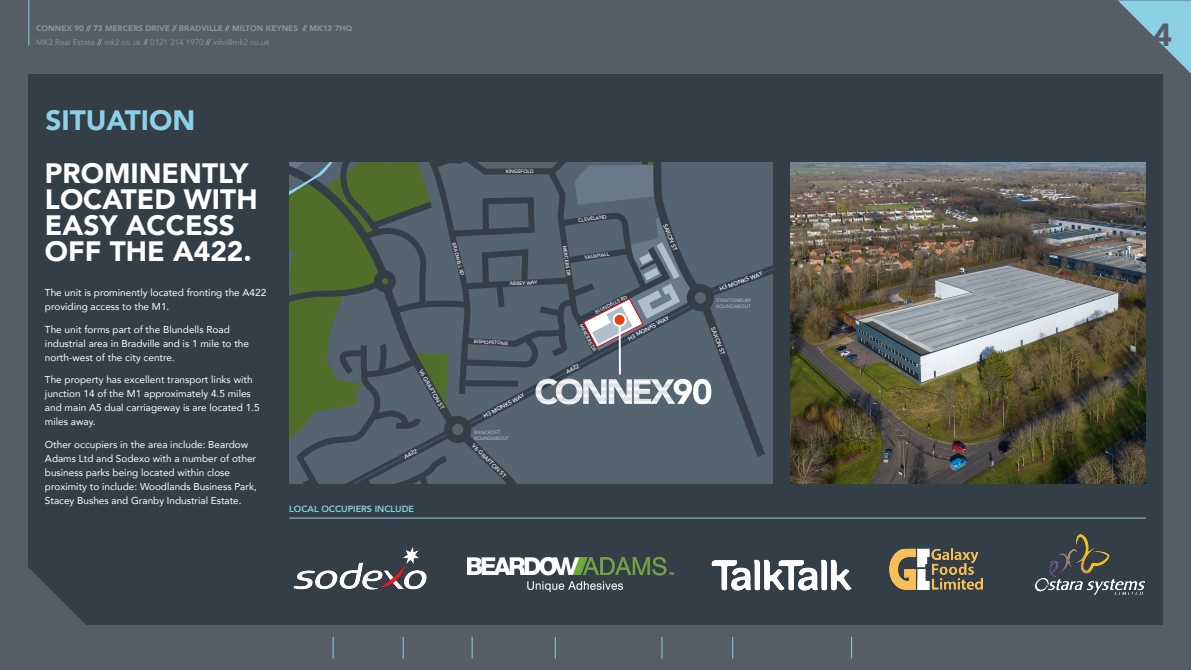
<style>
.page{position:relative;width:1191px;height:670px;background:#555d66}
.page>*{position:absolute;margin:0;border:0;box-sizing:border-box;transform-origin:0 0}
.t1{font:900 32px "Avenir";color:#555d66}
.t2{font:900 28px/26px "Avenir";color:#fff}
.t3{font:900 28px "Avenir";color:#8cd0e5}
.t4{font:10px/14px "Avenir";color:#fff}
.t5{font:800 9px "Avenir";color:#8cd0e5}
.t6{font:900 8px/14px "Avenir";color:#8d929a}
.t7{font:500 5.8px "Avenir";color:#fff}
.t8{font:500 4.9px "Avenir";color:#fff}
.t9{font:500 4.9px/5.8px "Avenir";color:#b1b3d1}
.s1{font-weight:400;color:#8cd0e5}
.s2{font-weight:400}
</style>
<div class="page">
<div style="left:28px;top:74px;width:1134px;height:550px;background:#343e47"></div>
<img style="left:790px;top:162px;width:355px;height:321px">
<svg style="left:289px;top:162px;width:484px;height:321px;background:#526265"></svg>
<hr style="left:535px;top:379px;width:140px;height:1px;background:#fff">
<hr style="left:535px;top:380px;width:140px;height:1px;background:#fff">
<hr style="left:535px;top:381px;width:140px;height:1px;background:#fff">
<hr style="left:535px;top:382px;width:140px;height:1px;background:#fff">
<hr style="left:535px;top:383px;width:140px;height:1px;background:#fff">
<hr style="left:535px;top:384px;width:140px;height:1px;background:#fff">
<hr style="left:535px;top:385px;width:140px;height:1px;background:#fff">
<hr style="left:535px;top:386px;width:140px;height:1px;background:#fff">
<hr style="left:535px;top:387px;width:140px;height:1px;background:#fff">
<hr style="left:535px;top:388px;width:140px;height:1px;background:#fff">
<hr style="left:535px;top:389px;width:140px;height:1px;background:#fff">
<hr style="left:535px;top:390px;width:140px;height:1px;background:#fff">
<hr style="left:535px;top:391px;width:140px;height:1px;background:#fff">
<hr style="left:535px;top:392px;width:140px;height:1px;background:#fff">
<hr style="left:535px;top:393px;width:140px;height:1px;background:#fff">
<hr style="left:535px;top:394px;width:140px;height:1px;background:#fff">
<hr style="left:535px;top:395px;width:140px;height:1px;background:#fff">
<hr style="left:535px;top:396px;width:140px;height:1px;background:#fff">
<hr style="left:535px;top:397px;width:140px;height:1px;background:#fff">
<hr style="left:535px;top:398px;width:140px;height:1px;background:#fff">
<hr style="left:535px;top:399px;width:140px;height:1px;background:#fff">
<hr style="left:535px;top:400px;width:140px;height:1px;background:#fff">
<hr style="left:535px;top:401px;width:140px;height:1px;background:#fff">
<hr style="left:535px;top:402px;width:140px;height:1px;background:#fff">
<hr style="left:535px;top:403px;width:140px;height:1px;background:#fff">
<hr style="left:535px;top:404px;width:140px;height:1px;background:#fff">
<img style="left:293px;top:547px;width:134px;height:43px">
<img style="left:889px;top:548px;width:94px;height:41px">
<img style="left:711px;top:559px;width:140px;height:31px">
<img style="left:1035px;top:535px;width:109px;height:59px">
<img style="left:467px;top:557px;width:206px;height:34px">
<hr style="left:289px;top:517px;width:856px;height:1px;background:#8cd0e5">
<svg style="left:28px;top:567px;width:103px;height:58px"></svg>
<svg style="left:1118px;top:0;width:73px;height:74px"></svg>
<hr style="left:28px;top:0;width:1px;height:45px;background:#8cd0e5">
<svg style="left:333px;top:637px;width:1px;height:21px"></svg>
<svg style="left:403px;top:637px;width:1px;height:21px"></svg>
<svg style="left:471px;top:637px;width:1px;height:21px"></svg>
<svg style="left:555px;top:637px;width:1px;height:21px"></svg>
<svg style="left:661px;top:637px;width:1px;height:21px"></svg>
<svg style="left:732px;top:637px;width:1px;height:21px"></svg>
<svg style="left:851px;top:637px;width:1px;height:21px"></svg>
<p class="t6" style="left:36px;top:21px;width:318px">CONNEX 90 <span class="s1">//</span> 73 MERCERS DRIVE <span class="s1">//</span> BRADVILLE <span class="s1">//</span> MILTON KEYNES <span class="s1">//</span> MK13 7HQ<br><span class="s2">MK2 Real Estate</span> <span class="s1">//</span> <span class="s2">mk2.co.uk</span> <span class="s1">//</span> <span class="s2">0121 214 1970</span> <span class="s1">//</span> <span class="s2">info@mk2.co.uk</span></p>
<h2 class="t3" style="left:45px;top:96px;width:151px">SITUATION</h2>
<h2 class="t2" style="left:45px;top:159px;width:214px">PROMINENTLY<br>LOCATED WITH<br>EASY ACCESS<br>OFF THE A422.</h2>
<p class="t4" style="left:45px;top:285px;width:223px">The unit is prominently located fronting the A422 providing access to the M1.</p>
<p class="t4" style="left:45px;top:322px;width:205px">The unit forms part of the Blundells Road industrial area in Bradville and is 1 mile to the north-west of the city centre.</p>
<p class="t4" style="left:45px;top:372px;width:216px">The property has excellent transport links with junction 14 of the M1 approximately 4.5 miles and main A5 dual carriageway is are located 1.5 miles away.</p>
<p class="t4" style="left:45px;top:437px;width:213px">Other occupiers in the area include: Beardow Adams Ltd and Sodexo with a number of other business parks being located within close proximity to include: Woodlands Business Park, Stacey Bushes and Granby Industrial Estate.</p>
<p class="t8" style="left:505px;top:167px;width:29px;rotate:-1deg">KINGSFOLD</p>
<p class="t8" style="left:458px;top:242px;width:35px;rotate:75deg">BRADWELL RD</p>
<p class="t8" style="left:509px;top:279px;width:29px;rotate:-3deg">ABBEY WAY</p>
<p class="t7" style="left:425px;top:367px;width:47px;rotate:60deg">V6 GRAFTON ST</p>
<p class="t8" style="left:474px;top:337px;width:36px;rotate:4deg">BISHOPSTONE</p>
<p class="t7" style="left:481px;top:412px;width:47px;rotate:-28deg">H3 MONKS WAY</p>
<p class="t7" style="left:402px;top:452px;width:15px;rotate:-28deg">A422</p>
<p class="t5" style="left:289px;top:502px;width:126px">LOCAL OCCUPIERS INCLUDE</p>
<p class="t9" style="left:474px;top:429px;width:36px">BANCROFT<br>ROUNDABOUT</p>
<p class="t7" style="left:476px;top:441px;width:47px;rotate:44deg">V6 GRAFTON ST</p>
<p class="t8" style="left:578px;top:216px;width:30px;rotate:-8deg">CLEVELAND</p>
<p class="t8" style="left:584px;top:253px;width:26px;rotate:-8deg">VAUXHALL</p>
<p class="t8" style="left:569px;top:245px;width:32px;rotate:82deg">MERCERS DR</p>
<p class="t8" style="left:593px;top:308px;width:37px;rotate:-26deg">BLUNDELLS RD</p>
<p class="t7" style="left:670px;top:222px;width:30px;rotate:69deg">SAXON ST</p>
<p class="t8" style="left:585px;top:322px;width:32px;rotate:63deg">MERCERS DR</p>
<p class="t7" style="left:564px;top:368px;width:15px;rotate:-28deg">A422</p>
<p class="t7" style="left:626px;top:334px;width:47px;rotate:-28deg">H3 MONKS WAY</p>
<p class="t7" style="left:718px;top:284px;width:47px;rotate:-20deg">H3 MONKS WAY</p>
<p class="t9" style="left:716px;top:297px;width:37px">STANTONBURY<br>ROUNDABOUT</p>
<p class="t7" style="left:717px;top:326px;width:30px;rotate:69deg">SAXON ST</p>
<h1 class="t1" style="left:1153px;top:7px;width:20px">4</h1>
</div>
